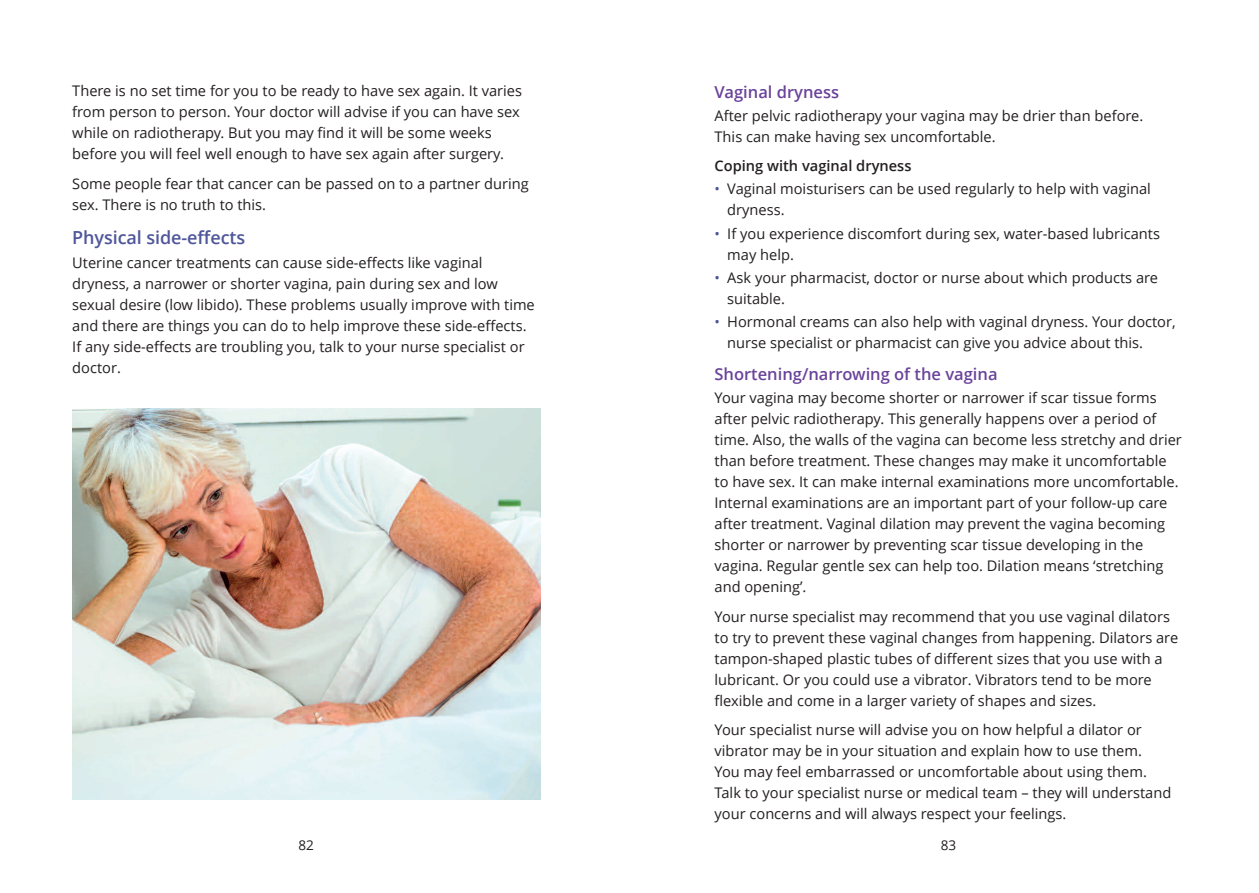
<style>
.page{position:relative;width:1259px;height:893px;background:#fff}
.page>*{position:absolute;margin:0;border:0;box-sizing:border-box;transform-origin:0 0}
.t1{font:600 18px "Open Sans";letter-spacing:-.005em;color:#4f569a}
.t2{font:600 16.5px "Open Sans";color:#6a439a}
.t3{font:14.7px/21px "Open Sans";color:#231f20}
.t4{font:600 14.7px "Open Sans";color:#231f20}
.t5{font:13.5px "Open Sans";color:#231f20}
.s1{color:#4f569a}
</style>
<div class="page">
<img style="left:72px;top:409px;width:468px;height:390px">
<p class="t3" style="left:72px;top:80px;width:451px">There is no set time for you to be ready to have sex again. It varies from person to person. Your doctor will advise if you can have sex while on radiotherapy. But you may find it will be some weeks before you will feel well enough to have sex again after surgery.</p>
<p class="t3" style="left:72px;top:173px;width:458px">Some people fear that cancer can be passed on to a partner during sex. There is no truth to this.</p>
<p class="t1" style="left:72px;top:225px;width:174px">Physical side-effects</p>
<p class="t3" style="left:72px;top:251px;width:464px">Uterine cancer treatments can cause side-effects like vaginal dryness, a narrower or shorter vagina, pain during sex and low sexual desire (low libido). These problems usually improve with time and there are things you can do to help improve these side-effects.<br>If any side-effects are troubling you, talk to your nurse specialist or doctor.</p>
<p class="t5" style="left:298px;top:836px;width:17px">82</p>
<p class="t2" style="left:714px;top:80px;width:126px">Vaginal dryness</p>
<p class="t3" style="left:714px;top:105px;width:430px">After pelvic radiotherapy your vagina may be drier than before.<br>This can make having sex uncomfortable.</p>
<p class="t4" style="left:714px;top:156px;width:198px">Coping with vaginal dryness</p>
<p class="t3" style="left:727px;top:178px;width:425px;text-indent:-13px"><span class="s1">•</span> Vaginal moisturisers can be used regularly to help with vaginal dryness.</p>
<p class="t3" style="left:727px;top:222px;width:434px;text-indent:-13px"><span class="s1">•</span> If you experience discomfort during sex, water-based lubricants may help.</p>
<p class="t3" style="left:727px;top:266px;width:432px;text-indent:-13px"><span class="s1">•</span> Ask your pharmacist, doctor or nurse about which products are suitable.</p>
<p class="t3" style="left:727px;top:311px;width:450px;text-indent:-13px"><span class="s1">•</span> Hormonal creams can also help with vaginal dryness. Your doctor, nurse specialist or pharmacist can give you advice about this.</p>
<p class="t2" style="left:714px;top:362px;width:284px">Shortening/narrowing of the vagina</p>
<p class="t3" style="left:714px;top:387px;width:469px">Your vagina may become shorter or narrower if scar tissue forms after pelvic radiotherapy. This generally happens over a period of time. Also, the walls of the vagina can become less stretchy and drier than before treatment. These changes may make it uncomfortable to have sex. It can make internal examinations more uncomfortable.<br>Internal examinations are an important part of your follow-up care after treatment. Vaginal dilation may prevent the vagina becoming shorter or narrower by preventing scar tissue developing in the vagina. Regular gentle sex can help too. Dilation means ‘stretching and opening’.</p>
<p class="t3" style="left:714px;top:605px;width:465px">Your nurse specialist may recommend that you use vaginal dilators to try to prevent these vaginal changes from happening. Dilators are tampon-shaped plastic tubes of different sizes that you use with a lubricant. Or you could use a vibrator. Vibrators tend to be more flexible and come in a larger variety of shapes and sizes.</p>
<p class="t3" style="left:714px;top:719px;width:458px">Your specialist nurse will advise you on how helpful a dilator or vibrator may be in your situation and explain how to use them.<br>You may feel embarrassed or uncomfortable about using them.<br>Talk to your specialist nurse or medical team – they will understand your concerns and will always respect your feelings.</p>
<p class="t5" style="left:940px;top:836px;width:17px">83</p>
</div>
